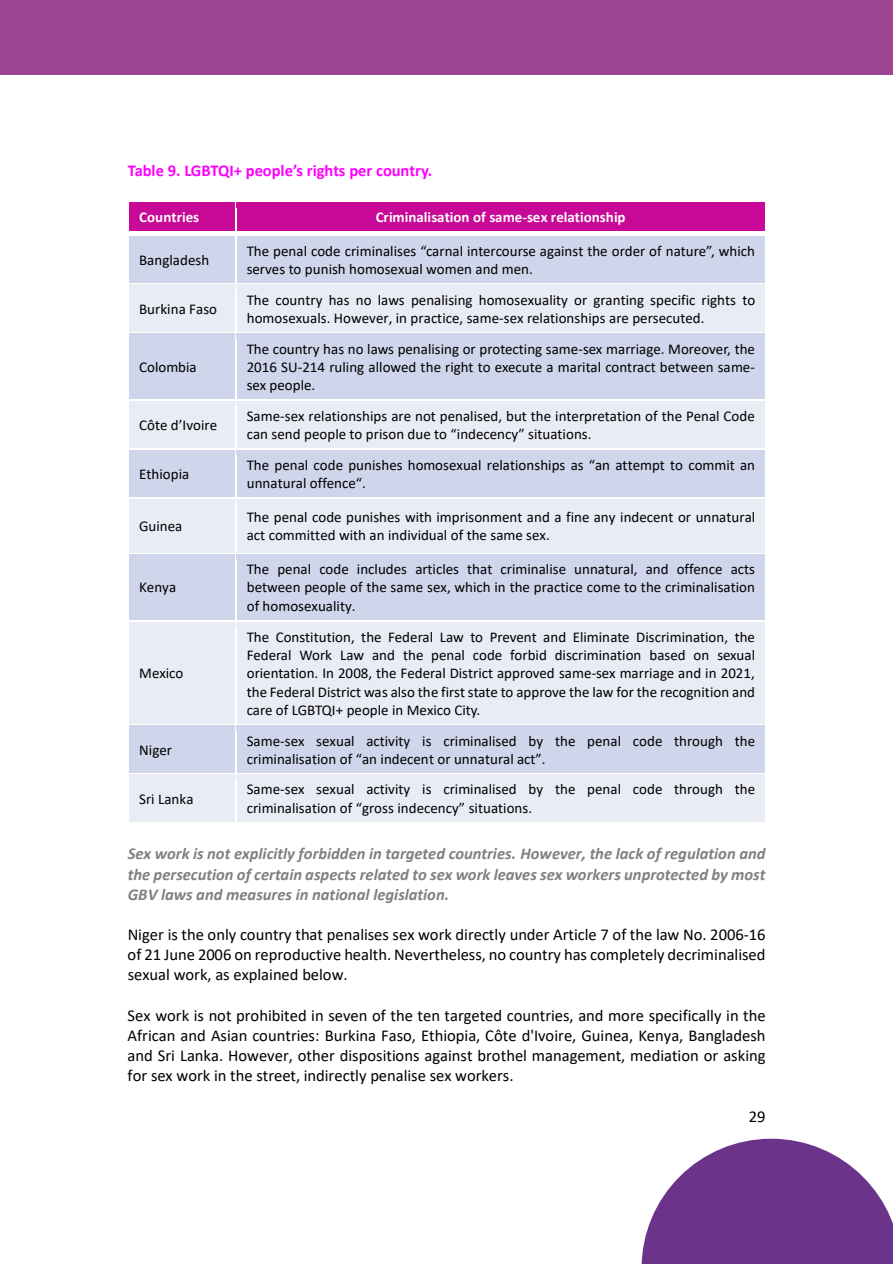
<style>
.page{position:relative;width:893px;height:1264px;background:#fff}
.page>*{position:absolute;margin:0;border:0;box-sizing:border-box;transform-origin:0 0}
.t1{font:16.5px/20.1px "Calibri";color:#000;text-align:justify}
.t2{font:italic 700 16.5px/20.1px "Calibri";color:#808080;text-align:justify}
.t3{font:700 16.5px "Calibri";letter-spacing:-.005em;color:#f0f}
.t4{font:15px/18.3px "Calibri";color:#000}
.t5{font:700 15px "Calibri";color:#fff}
</style>
<div class="page">
<div style="left:129px;top:202px;width:106px;height:29px;background:#c80896"></div>
<div style="left:237px;top:202px;width:528px;height:29px;background:#c80896"></div>
<div style="left:129px;top:236px;width:106px;height:47px;background:#cfd5ea"></div>
<div style="left:237px;top:236px;width:528px;height:47px;background:#cfd5ea"></div>
<div style="left:129px;top:285px;width:106px;height:47px;background:#e9ebf5"></div>
<div style="left:237px;top:285px;width:528px;height:47px;background:#e9ebf5"></div>
<div style="left:129px;top:334px;width:106px;height:65px;background:#cfd5ea"></div>
<div style="left:237px;top:334px;width:528px;height:65px;background:#cfd5ea"></div>
<div style="left:129px;top:401px;width:106px;height:47px;background:#e9ebf5"></div>
<div style="left:237px;top:401px;width:528px;height:47px;background:#e9ebf5"></div>
<div style="left:129px;top:450px;width:106px;height:47px;background:#cfd5ea"></div>
<div style="left:237px;top:450px;width:528px;height:47px;background:#cfd5ea"></div>
<div style="left:129px;top:499px;width:106px;height:53px;background:#e9ebf5"></div>
<div style="left:237px;top:499px;width:528px;height:53px;background:#e9ebf5"></div>
<div style="left:129px;top:554px;width:106px;height:66px;background:#cfd5ea"></div>
<div style="left:237px;top:554px;width:528px;height:66px;background:#cfd5ea"></div>
<div style="left:129px;top:621px;width:106px;height:103px;background:#e9ebf5"></div>
<div style="left:237px;top:621px;width:528px;height:103px;background:#e9ebf5"></div>
<div style="left:129px;top:725px;width:106px;height:48px;background:#cfd5ea"></div>
<div style="left:237px;top:725px;width:528px;height:48px;background:#cfd5ea"></div>
<div style="left:129px;top:774px;width:106px;height:48px;background:#e9ebf5"></div>
<div style="left:237px;top:774px;width:528px;height:48px;background:#e9ebf5"></div>
<svg style="left:641px;top:1138px;width:251px;height:125px"></svg>
<div style="left:0;top:0;width:892px;height:75px;background:#9d4493"></div>
<p class="t3" style="left:128px;top:159px;width:306px">Table 9. LGBTQI+ people’s rights per country.</p>
<p class="t5" style="left:139px;top:206px;width:61px">Countries</p>
<p class="t5" style="left:375px;top:206px;width:251px">Criminalisation of same-sex relationship</p>
<p class="t4" style="left:139px;top:250px;width:71px">Bangladesh</p>
<p class="t4" style="left:247px;top:241px;width:509px">The penal code criminalises “carnal intercourse against the order of nature”, which serves to punish homosexual women and men.</p>
<p class="t4" style="left:139px;top:299px;width:79px">Burkina Faso</p>
<p class="t4" style="left:247px;top:290px;width:510px">The country has no laws penalising homosexuality or granting specific rights to homosexuals. However, in practice, same-sex relationships are persecuted.</p>
<p class="t4" style="left:139px;top:357px;width:59px">Colombia</p>
<p class="t4" style="left:247px;top:339px;width:510px;text-align:justify">The country has no laws penalising or protecting same-sex marriage. Moreover, the 2016 SU-214 ruling allowed the right to execute a marital contract between same&shy;sex people.</p>
<p class="t4" style="left:139px;top:415px;width:79px">Côte d’Ivoire</p>
<p class="t4" style="left:247px;top:406px;width:509px">Same-sex relationships are not penalised, but the interpretation of the Penal Code can send people to prison due to “indecency” situations.</p>
<p class="t4" style="left:139px;top:464px;width:52px">Ethiopia</p>
<p class="t4" style="left:247px;top:455px;width:510px">The penal code punishes homosexual relationships as “an attempt to commit an unnatural offence“.</p>
<p class="t4" style="left:139px;top:516px;width:45px">Guinea</p>
<p class="t4" style="left:247px;top:507px;width:510px">The penal code punishes with imprisonment and a fine any indecent or unnatural act committed with an individual of the same sex.</p>
<p class="t4" style="left:139px;top:578px;width:39px">Kenya</p>
<p class="t4" style="left:139px;top:663px;width:46px">Mexico</p>
<p class="t4" style="left:247px;top:559px;width:510px;text-align:justify">The penal code includes articles that criminalise unnatural, and offence acts between people of the same sex, which in the practice come to the criminalisation of homosexuality.</p>
<p class="t4" style="left:247px;top:627px;width:510px;text-align:justify">The Constitution, the Federal Law to Prevent and Eliminate Discrimination, the Federal Work Law and the penal code forbid discrimination based on sexual orientation. In 2008, the Federal District approved same-sex marriage and in 2021, the Federal District was also the first state to approve the law for the recognition and care of LGBTQI+ people in Mexico City.</p>
<p class="t4" style="left:139px;top:740px;width:34px">Niger</p>
<p class="t4" style="left:247px;top:731px;width:510px">Same-sex sexual activity is criminalised by the penal code through the criminalisation of “an indecent or unnatural act”.</p>
<p class="t4" style="left:139px;top:788px;width:56px">Sri Lanka</p>
<p class="t4" style="left:247px;top:779px;width:510px">Same-sex sexual activity is criminalised by the penal code through the criminalisation of “gross indecency” situations.</p>
<p class="t2" style="left:128px;top:843px;width:639px">Sex work is not explicitly forbidden in targeted countries. However, the lack of regulation and the persecution of certain aspects related to sex work leaves sex workers unprotected by most GBV laws and measures in national legislation.</p>
<p class="t1" style="left:128px;top:923px;width:639px">Niger is the only country that penalises sex work directly under Article 7 of the law No. 2006-16 of 21 June 2006 on reproductive health. Nevertheless, no country has completely decriminalised sexual work, as explained below.</p>
<p class="t1" style="left:128px;top:1004px;width:639px">Sex work is not prohibited in seven of the ten targeted countries, and more specifically in the African and Asian countries: Burkina Faso, Ethiopia, Côte d'Ivoire, Guinea, Kenya, Bangladesh and Sri Lanka. However, other dispositions against brothel management, mediation or asking for sex work in the street, indirectly penalise sex workers.</p>
<p class="t1" style="left:748px;top:1106px;width:18px">29</p>
</div>
